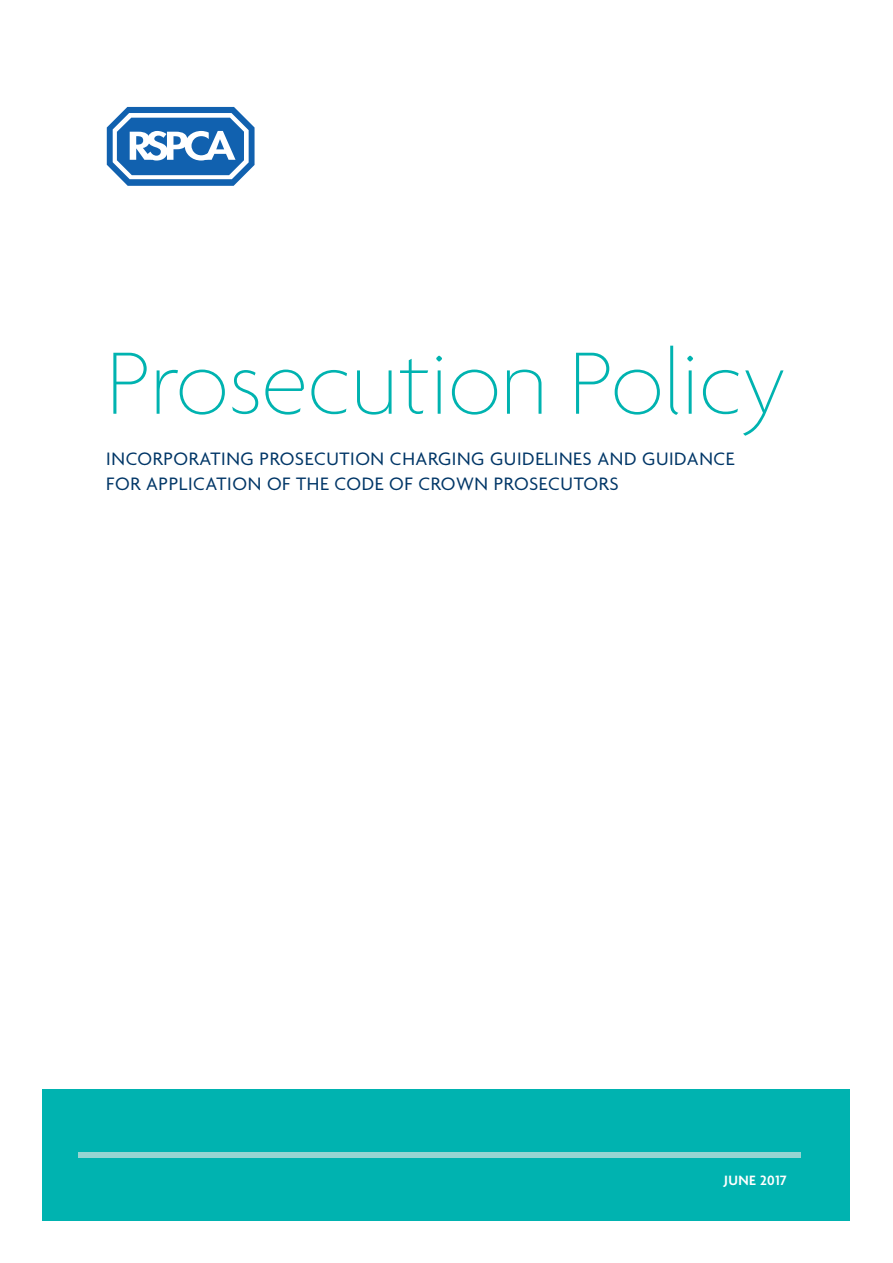
<style>
.page{position:relative;width:893px;height:1263px;background:#fff}
.page>*{position:absolute;margin:0;border:0;box-sizing:border-box;transform-origin:0 0}
.t1{font:100 95.7px "Agenda";color:#00b3b0}
.t2{font:19.5px/25.5px "Agenda";letter-spacing:.03em;color:#003667}
.t3{font:600 14.7px "Agenda";letter-spacing:.03em;color:#fff}
</style>
<div class="page">
<svg style="left:107px;top:107px;width:148px;height:79px"></svg>
<div style="left:43px;top:1089px;width:807px;height:131px;background:#00b3b0"></div>
<div style="left:78px;top:1152px;width:723px;height:6px;background:#96d5d2"></div>
<h1 class="t1" style="left:106px;top:329px;width:682px">Prosecution Policy</h1>
<p class="t2" style="left:106px;top:446px;width:630px">INCORPORATING PROSECUTION CHARGING GUIDELINES AND GUIDANCE<br>FOR APPLICATION OF THE CODE OF CROWN PROSECUTORS</p>
<p class="t3" style="left:724px;top:1171px;width:64px">JUNE 2017</p>
</div>
